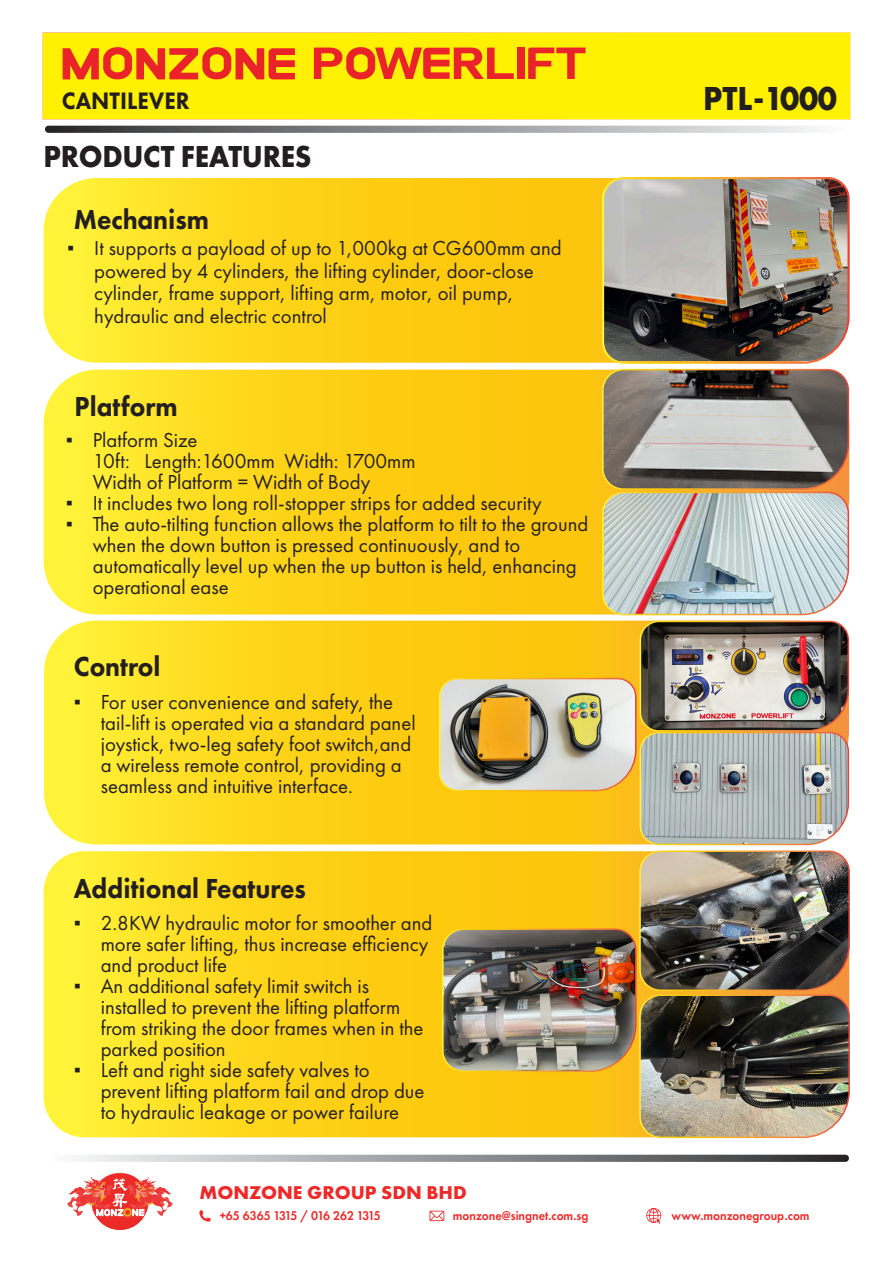
<style>
.page{position:relative;width:893px;height:1263px;background:#fff}
.page>*{position:absolute;margin:0;border:0;box-sizing:border-box;transform-origin:0 0}
.t1{font:700 34.5px "Futura PT";letter-spacing:-.01em;color:#231f20;scale:.93 1}
.t2{font:700 31.5px "Futura PT";letter-spacing:-.01em;color:#231f20;scale:.93 1}
.t3{font:800 28.5px "Futura PT";color:#231f20;scale:.93 1}
.t4{font:800 24.75px "Futura PT";color:#231f20;scale:.93 1}
.t5{font:21px/21px "Futura PT";color:#231f20}
.t6{font:700 19.2px "Futura PT";color:#ee2a29}
.t7{font:600 13.2px "Futura PT";color:#ee2a29;scale:.93 1}
.t8{font:600 13.2px "Futura PT";letter-spacing:-.08em;color:#ee2a29;scale:.93 1}
.s1{font-family:"Times New Roman"}
</style>
<div class="page">
<svg style="left:44px;top:1155px;width:805px;height:7px;background:#969699"></svg>
<svg style="left:646px;top:1208px;width:15px;height:16px"></svg>
<svg style="left:199px;top:1210px;width:12px;height:11px"></svg>
<svg style="left:429px;top:1211px;width:15px;height:10px"></svg>
<svg style="left:91px;top:1173px;width:58px;height:57px;background:#ed4a43"></svg>
<img style="left:67px;top:1177px;width:34px;height:39px">
<div style="left:123px;top:1207px;width:9px;height:10px;background:#ea3d29;border-radius:50%"></div>
<div style="left:123px;top:1208px;width:9px;height:8px;background:#eb6426;border-radius:50%"></div>
<div style="left:124px;top:1208px;width:7px;height:8px;background:#ed8521;border-radius:50%"></div>
<svg style="left:96px;top:1209px;width:48px;height:7px"></svg>
<svg style="left:44px;top:851px;width:394px;height:286px;background:#fddb21"></svg>
<svg style="left:44px;top:621px;width:394px;height:223px;background:#fddb22"></svg>
<svg style="left:44px;top:370px;width:394px;height:244px;background:#fddb22"></svg>
<img style="left:438px;top:370px;width:412px;height:769px">
<svg style="left:44px;top:178px;width:790px;height:192px;background:#fdd727"></svg>
<img style="left:601px;top:177px;width:249px;height:188px">
<div style="left:43px;top:33px;width:807px;height:86px;background:#fff101"></div>
<svg style="left:45px;top:126px;width:805px;height:7px;background:#969799"></svg>
<svg style="left:63px;top:47px;width:232px;height:33px"></svg>
<div style="left:517px;top:48px;width:8px;height:31px;background:#ea2229"></div>
<svg style="left:528px;top:48px;width:57px;height:31px"></svg>
<svg style="left:314px;top:47px;width:200px;height:33px"></svg>
<p class="t4" style="left:62px;top:85px;width:139px">CANTILEVER</p>
<h1 class="t1" style="left:703px;top:76px;width:145px">PTL-1000</h1>
<h2 class="t2" style="left:44px;top:136px;width:289px">PRODUCT FEATURES</h2>
<h3 class="t3" style="left:74px;top:202px;width:147px">Mechanism</h3>
<p class="t5" style="left:94px;top:237px;width:469px;line-height:22.5px;text-indent:-27px"><span class="s1">▪</span> It supports a payload of up to 1,000kg at CG600mm and powered by 4 cylinders, the lifting cylinder, door-close cylinder, frame support, lifting arm, motor, oil pump, hydraulic and electric control</p>
<h3 class="t3" style="left:75px;top:389px;width:112px">Platform</h3>
<p class="t5" style="left:93px;top:429px;width:324px;text-indent:-27px"><span class="s1">▪</span> Platform Size<br>10ft: Length:1600mm Width: 1700mm<br>Width of Platform = Width of Body</p>
<p class="t5" style="left:66px;top:492px;width:477px"><span class="s1">▪</span> It includes two long roll-stopper strips for added security</p>
<p class="t5" style="left:93px;top:513px;width:497px;text-indent:-27px"><span class="s1">▪</span> The auto-tilting function allows the platform to tilt to the ground when the down button is pressed continuously, and to automatically level up when the up button is held, enhancing operational ease</p>
<h3 class="t3" style="left:74px;top:649px;width:95px">Control</h3>
<p class="t5" style="left:101px;top:691px;width:316px;text-indent:-27px"><span class="s1">▪</span> For user convenience and safety, the tail-lift is operated via a standard panel joystick, two-leg safety foot switch,and a wireless remote control, providing a seamless and intuitive interface.</p>
<h3 class="t3" style="left:74px;top:871px;width:251px">Additional Features</h3>
<p class="t5" style="left:101px;top:912px;width:333px;text-indent:-27px"><span class="s1">▪</span> 2.8KW hydraulic motor for smoother and more safer lifting, thus increase efficiency and product life</p>
<p class="t5" style="left:101px;top:975px;width:324px;text-indent:-27px"><span class="s1">▪</span> An additional safety limit switch is installed to prevent the lifting platform from striking the door frames when in the parked position</p>
<p class="t5" style="left:101px;top:1059px;width:325px;text-indent:-27px"><span class="s1">▪</span> Left and right side safety valves to prevent lifting platform fail and drop due to hydraulic leakage or power failure</p>
<p class="t6" style="left:199px;top:1180px;width:269px">MONZONE GROUP SDN BHD</p>
<p class="t8" style="left:220px;top:1207px;width:175px">+65 6365 1315 / 016 262 1315</p>
<p class="t7" style="left:453px;top:1207px;width:147px">monzone@singnet.com.sg</p>
<p class="t7" style="left:672px;top:1207px;width:150px">www.monzonegroup.com</p>
</div>
